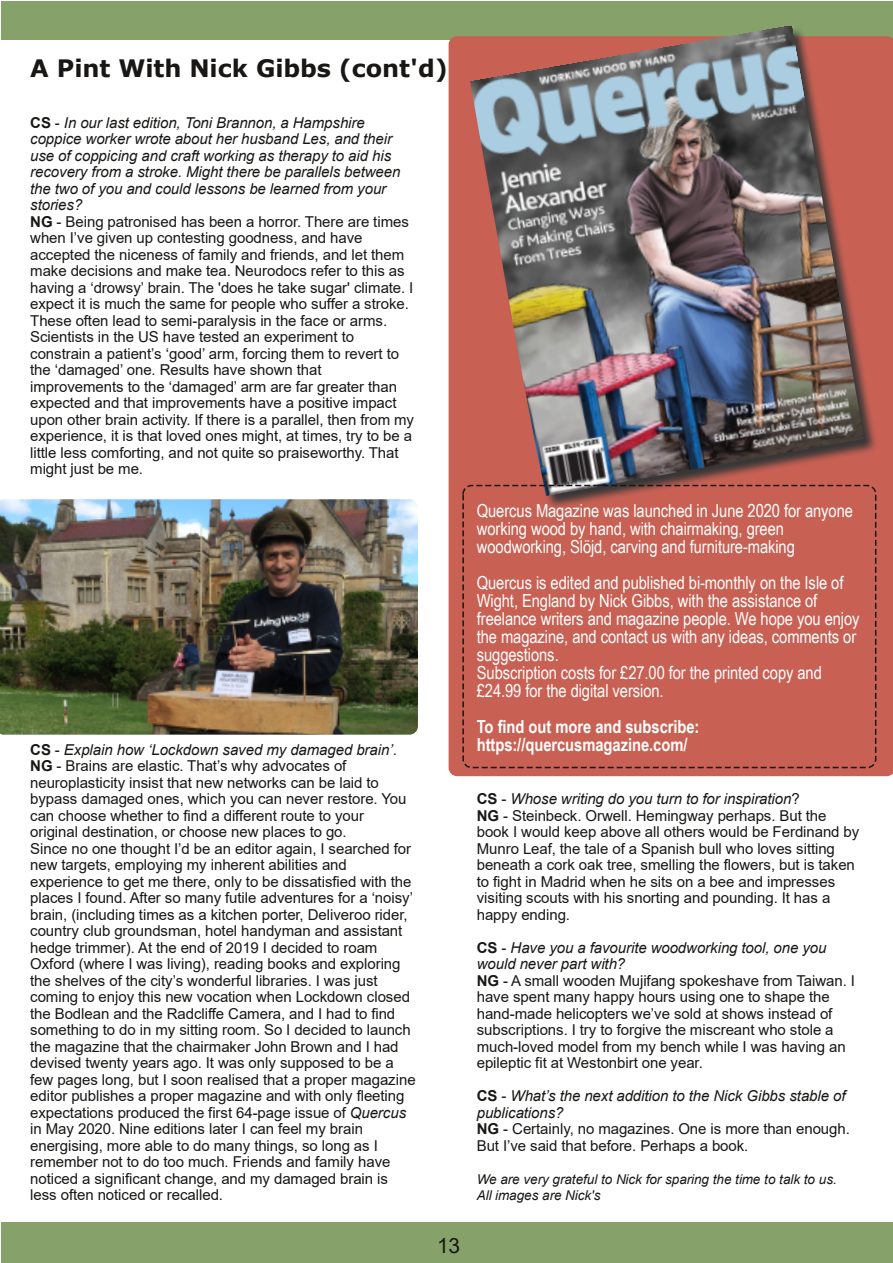
<style>
.page{position:relative;width:893px;height:1263px;background:#fff}
.page>*{position:absolute;margin:0;border:0;box-sizing:border-box;transform-origin:0 0}
.t1{font:700 24px "Verdana";letter-spacing:-.005em;color:#181715}
.t2{font:21px "Arial";color:#181715}
.t3{font:18px/18px "Arial Narrow";letter-spacing:-.005em;color:#fff}
.t4{font:700 18px/18px "Arial Narrow";color:#fff}
.t5{font:15px/16.5px "Arial";letter-spacing:-.005em;color:#181715}
.t6{font:italic 13.5px/16.5px "Arial";color:#181715}
.s1{font-weight:700}
.s2{font-style:italic}
</style>
<div class="page">
<div style="left:1px;top:1222px;width:891px;height:41px;background:#86a169"></div>
<div style="left:1px;top:1px;width:891px;height:38px;background:#86a169"></div>
<div style="left:449px;top:36px;width:444px;height:740px;background:#c86154"></div>
<svg style="left:470px;top:36px;width:409px;height:475px;background:#c35f52"></svg>
<img style="left:470px;top:26px;width:394px;height:470px">
<div style="left:462px;top:485px;width:414px;height:283px;border:2px dashed #181715;border-radius:9px"></div>
<img style="left:0;top:499px;width:418px;height:236px">
<h1 class="t1" style="left:30px;top:52px;width:419px">A Pint With Nick Gibbs (cont'd)</h1>
<p class="t5" style="left:30px;top:114px;width:385px"><span class="s1">CS</span> - <span class="s2">In our last edition, Toni Brannon, a Hampshire coppice worker wrote about her husband Les, and their use of coppicing and craft working as therapy to aid his recovery from a stroke. Might there be parallels between the two of you and could lessons be learned from your stories?<br></span><span class="s1">NG</span> - Being patronised has been a horror. There are times when I’ve given up contesting goodness, and have accepted the niceness of family and friends, and let them make decisions and make tea. Neurodocs refer to this as having a ‘drowsy’ brain. The 'does he take sugar' climate. I expect it is much the same for people who suffer a stroke.<br>These often lead to semi-paralysis in the face or arms.<br>Scientists in the US have tested an experiment to constrain a patient’s ‘good’ arm, forcing them to revert to the ‘damaged’ one. Results have shown that improvements to the ‘damaged’ arm are far greater than expected and that improvements have a positive impact upon other brain activity. If there is a parallel, then from my experience, it is that loved ones might, at times, try to be a little less comforting, and not quite so praiseworthy. That might just be me.</p>
<p class="t5" style="left:30px;top:741px;width:387px"><span class="s1">CS</span> - <span class="s2">Explain how ‘Lockdown saved my damaged brain’</span>.<br><span class="s1">NG</span> - Brains are elastic. That’s why advocates of neuroplasticity insist that new networks can be laid to bypass damaged ones, which you can never restore. You can choose whether to find a different route to your<br>original destination, or choose new places to go.<br>Since no one thought I’d be an editor again, I searched for new targets, employing my inherent abilities and experience to get me there, only to be dissatisfied with the places I found. After so many futile adventures for a ‘noisy’ brain, (including times as a kitchen porter, Deliveroo rider, country club groundsman, hotel handyman and assistant hedge trimmer). At the end of 2019 I decided to roam Oxford (where I was living), reading books and exploring the shelves of the city’s wonderful libraries. I was just coming to enjoy this new vocation when Lockdown closed the Bodlean and the Radcliffe Camera, and I had to find something to do in my sitting room. So I decided to launch the magazine that the chairmaker John Brown and I had devised twenty years ago. It was only supposed to be a few pages long, but I soon realised that a proper magazine editor publishes a proper magazine and with only fleeting expectations produced the first 64-page issue of <span class="s2">Quercus </span>in May 2020. Nine editions later I can feel my brain energising, more able to do many things, so long as I remember not to do too much. Friends and family have noticed a significant change, and my damaged brain is less often noticed or recalled.</p>
<h2 class="t2" style="left:437px;top:1233px;width:25px">13</h2>
<p class="t3" style="left:477px;top:501px;width:378px">Quercus Magazine was launched in June 2020 for anyone working wood by hand, with chairmaking, green woodworking, Slöjd, carving and furniture-making</p>
<p class="t3" style="left:477px;top:573px;width:384px">Quercus is edited and published bi-monthly on the Isle of Wight, England by Nick Gibbs, with the assistance of freelance writers and magazine people. We hope you enjoy the magazine, and contact us with any ideas, comments or suggestions.<br>Subscription costs for £27.00 for the printed copy and £24.99 for the digital version.</p>
<p class="t4" style="left:477px;top:717px;width:224px">To find out more and subscribe: https://quercusmagazine.com/</p>
<p class="t5" style="left:477px;top:791px;width:384px"><span class="s1">CS</span> - <span class="s2">Whose writing do you turn to for inspiration</span>?<br><span class="s1">NG</span> - Steinbeck. Orwell. Hemingway perhaps. But the book I would keep above all others would be Ferdinand by Munro Leaf, the tale of a Spanish bull who loves sitting beneath a cork oak tree, smelling the flowers, but is taken to fight in Madrid when he sits on a bee and impresses visiting scouts with his snorting and pounding. It has a happy ending.</p>
<p class="t5" style="left:477px;top:939px;width:380px"><span class="s1">CS</span> - <span class="s2">Have you a favourite woodworking tool, one you would never part with?<br></span><span class="s1">NG</span> - A small wooden Mujifang spokeshave from Taiwan. I have spent many happy hours using one to shape the hand-made helicopters we’ve sold at shows instead of subscriptions. I try to forgive the miscreant who stole a much-loved model from my bench while I was having an epileptic fit at Westonbirt one year.</p>
<p class="t5" style="left:477px;top:1088px;width:375px"><span class="s1">CS</span> - <span class="s2">What’s the next addition to the Nick Gibbs stable of publications?<br></span><span class="s1">NG</span> - Certainly, no magazines. One is more than enough.<br>But I’ve said that before. Perhaps a book.</p>
<p class="t6" style="left:477px;top:1171px;width:361px">We are very grateful to Nick for sparing the time to talk to us.<br>All images are Nick's</p>
</div>
